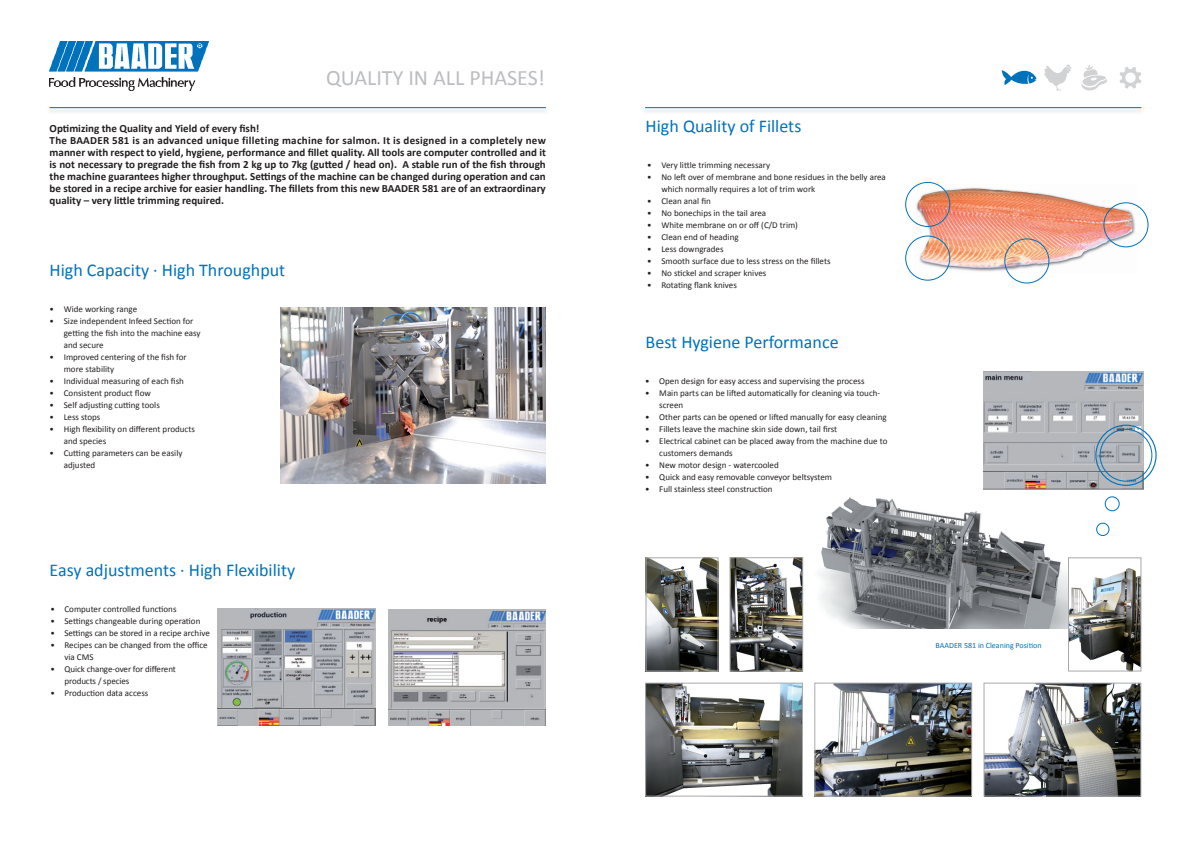
<style>
.page{position:relative;width:1191px;height:842px;background:#fff}
.page>*{position:absolute;margin:0;border:0;box-sizing:border-box;transform-origin:0 0}
.t1{font:22px "Calibri";color:#bcbdc0}
.t2{font:18px "Calibri";color:#0072bc}
.t3{font:700 11px/12px "Calibri";color:#231f20}
.t4{font:9px/12px "Calibri";color:#231f20}
.t5{font:8px "Calibri";color:#0072bc}
</style>
<div class="page">
<img style="left:819px;top:497px;width:249px;height:132px">
<img style="left:983px;top:371px;width:160px;height:119px">
<hr style="left:50px;top:107px;width:496px;height:1px;background:#0072bc">
<hr style="left:645px;top:107px;width:496px;height:1px;background:#0072bc">
<img style="left:50px;top:41px;width:158px;height:50px">
<img style="left:388px;top:609px;width:158px;height:116px">
<img style="left:218px;top:609px;width:157px;height:116px">
<img style="left:913px;top:185px;width:223px;height:88px">
<img style="left:647px;top:559px;width:69px;height:110px">
<div style="left:645px;top:557px;width:73px;height:114px;border:1px solid #a8a9ad"></div>
<img style="left:731px;top:559px;width:70px;height:110px">
<div style="left:729px;top:557px;width:74px;height:114px;border:1px solid #a8a9ad"></div>
<img style="left:647px;top:685px;width:154px;height:110px">
<div style="left:645px;top:683px;width:158px;height:114px;border:1px solid #a8a9ad"></div>
<img style="left:1070px;top:568px;width:69px;height:101px">
<div style="left:1068px;top:557px;width:73px;height:114px;border:1px solid #a8a9ad"></div>
<img style="left:816px;top:685px;width:154px;height:110px">
<div style="left:814px;top:683px;width:158px;height:114px;border:1px solid #a8a9ad"></div>
<img style="left:985px;top:685px;width:154px;height:110px">
<div style="left:983px;top:683px;width:158px;height:114px;border:1px solid #a8a9ad"></div>
<div style="left:1099px;top:429px;width:53px;height:53px;border:1px solid #0072bc;border-radius:50%"></div>
<div style="left:1095px;top:425px;width:61px;height:61px;border:1px solid #0072bc;border-radius:50%"></div>
<div style="left:1104px;top:496px;width:15px;height:15px;border:1px solid #0072bc;border-radius:50%"></div>
<div style="left:1096px;top:523px;width:13px;height:13px;border:1px solid #0072bc;border-radius:50%"></div>
<div style="left:1103px;top:202px;width:45px;height:45px;border:1px solid #0072bc;border-radius:50%"></div>
<div style="left:1004px;top:238px;width:45px;height:45px;border:1px solid #0072bc;border-radius:50%"></div>
<div style="left:905px;top:236px;width:45px;height:45px;border:1px solid #0072bc;border-radius:50%"></div>
<div style="left:905px;top:182px;width:45px;height:45px;border:1px solid #0072bc;border-radius:50%"></div>
<img style="left:280px;top:307px;width:266px;height:177px">
<svg style="left:1081px;top:65px;width:26px;height:25px"></svg>
<svg style="left:1001px;top:70px;width:35px;height:15px"></svg>
<svg style="left:1044px;top:65px;width:27px;height:26px"></svg>
<svg style="left:1119px;top:67px;width:22px;height:22px"></svg>
<h1 class="t1" style="left:326px;top:64px;width:220px">QUALITY IN ALL PHASES!</h1>
<p class="t3" style="left:50px;top:122px;width:498px">Optimizing the Quality and Yield of every fish!<br>The BAADER 581 is an advanced unique filleting machine for salmon. It is designed in a completely new manner with respect to yield, hygiene, performance and fillet quality. All tools are computer controlled and it is not necessary to pregrade the fish from 2 kg up to 7kg (gutted / head on). A stable run of the fish through the machine guarantees higher throughput. Settings of the machine can be changed during operation and can be stored in a recipe archive for easier handling. The fillets from this new BAADER 581 are of an extraordinary quality – very little trimming required.</p>
<h2 class="t2" style="left:50px;top:259px;width:237px">High Capacity · High Throughput</h2>
<p class="t4" style="left:50px;top:303px;width:89px">• Wide working range</p>
<p class="t4" style="left:64px;top:315px;width:138px;text-indent:-14px">• Size independent Infeed Section for getting the fish into the machine easy and secure</p>
<p class="t4" style="left:64px;top:351px;width:124px;text-indent:-14px">• Improved centering of the fish for more stability</p>
<p class="t4" style="left:50px;top:375px;width:136px">• Individual measuring of each fish</p>
<p class="t4" style="left:50px;top:387px;width:103px">• Consistent product flow</p>
<p class="t4" style="left:50px;top:399px;width:112px">• Self adjusting cutting tools</p>
<p class="t4" style="left:50px;top:411px;width:52px">• Less stops</p>
<p class="t4" style="left:64px;top:423px;width:133px;text-indent:-14px">• High flexibility on different products and species</p>
<p class="t4" style="left:64px;top:447px;width:120px;text-indent:-14px">• Cutting parameters can be easily adjusted</p>
<h2 class="t2" style="left:50px;top:559px;width:247px">Easy adjustments · High Flexibility</h2>
<p class="t4" style="left:50px;top:603px;width:128px">• Computer controlled functions</p>
<p class="t4" style="left:50px;top:615px;width:152px">• Settings changeable during operation</p>
<p class="t4" style="left:50px;top:627px;width:161px">• Settings can be stored in a recipe archive</p>
<p class="t4" style="left:64px;top:639px;width:145px;text-indent:-14px">• Recipes can be changed from the office via CMS</p>
<p class="t4" style="left:64px;top:663px;width:113px;text-indent:-14px">• Quick change-over for different products / species</p>
<p class="t4" style="left:50px;top:687px;width:100px">• Production data access</p>
<h2 class="t2" style="left:645px;top:115px;width:157px">High Quality of Fillets</h2>
<p class="t4" style="left:647px;top:159px;width:124px">• Very little trimming necessary</p>
<p class="t4" style="left:661px;top:171px;width:226px;text-indent:-14px">• No left over of membrane and bone residues in the belly area which normally requires a lot of trim work</p>
<p class="t4" style="left:647px;top:195px;width:65px">• Clean anal fin</p>
<p class="t4" style="left:647px;top:207px;width:120px">• No bonechips in the tail area</p>
<p class="t4" style="left:647px;top:219px;width:152px">• White membrane on or off (C/D trim)</p>
<p class="t4" style="left:647px;top:231px;width:93px">• Clean end of heading</p>
<p class="t4" style="left:647px;top:243px;width:78px">• Less downgrades</p>
<p class="t4" style="left:647px;top:255px;width:185px">• Smooth surface due to less stress on the fillets</p>
<p class="t4" style="left:647px;top:267px;width:121px">• No stickel and scraper knives</p>
<p class="t4" style="left:647px;top:279px;width:91px">• Rotating flank knives</p>
<h2 class="t2" style="left:645px;top:331px;width:194px">Best Hygiene Performance</h2>
<p class="t4" style="left:645px;top:375px;width:221px">• Open design for easy access and supervising the process</p>
<p class="t4" style="left:659px;top:387px;width:222px;text-indent:-14px">• Main parts can be lifted automatically for cleaning via touch&shy;screen</p>
<p class="t4" style="left:645px;top:411px;width:243px">• Other parts can be opened or lifted manually for easy cleaning</p>
<p class="t4" style="left:645px;top:423px;width:194px">• Fillets leave the machine skin side down, tail first</p>
<p class="t4" style="left:659px;top:435px;width:230px;text-indent:-14px">• Electrical cabinet can be placed away from the machine due to customers demands</p>
<p class="t4" style="left:645px;top:459px;width:135px">• New motor design - watercooled</p>
<p class="t4" style="left:645px;top:471px;width:188px">• Quick and easy removable conveyor beltsystem</p>
<p class="t4" style="left:645px;top:483px;width:129px">• Full stainless steel construction</p>
<p class="t5" style="left:935px;top:640px;width:108px">BAADER 581 in Cleaning Position</p>
</div>
